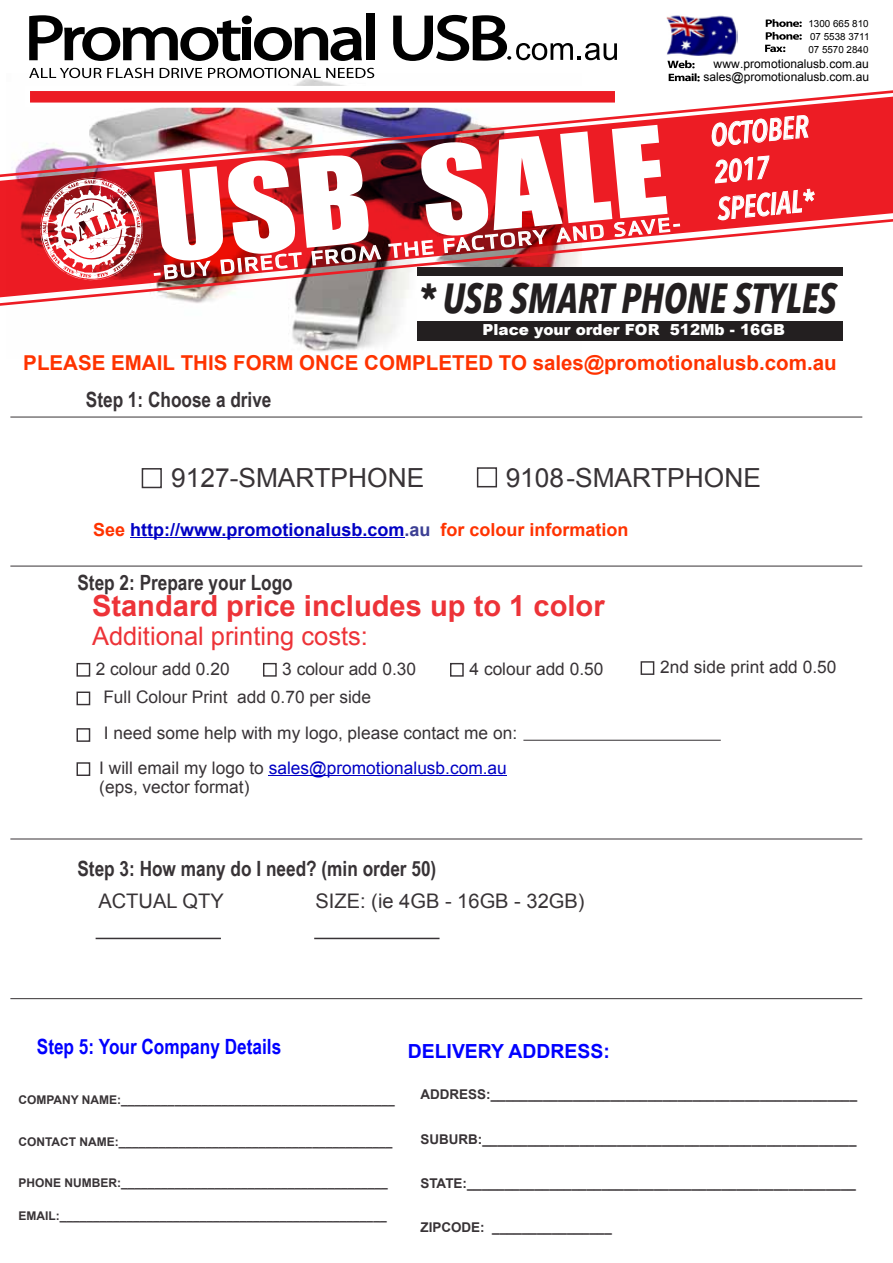
<style>
.page{position:relative;width:893px;height:1263px;background:#fff}
.page>*{position:absolute;margin:0;border:0;box-sizing:border-box;transform-origin:0 0}
.t1{font:italic 700 condensed 41.7px "Avenir Next LT Pro";color:#231f20;scale:.91 1}
.t2{font:italic 600 condensed 30.75px/36.9px "Avenir Next LT Pro";color:#fff;scale:.91 1}
.t3{font:700 29.1px "Arial";color:#ed3338}
.t4{font:26.4px "Arial";color:#383336}
.t5{font:25.5px "Arial";color:#ed3338}
.t6{font:700 21px "Arial Narrow";color:#383336}
.t7{font:700 21px "Arial Narrow";color:#00f}
.t8{font:700 20.55px "Arial";color:#f30}
.t9{font:20.1px "Arial";color:#383336}
.t10{font:700 19.35px "Arial";color:#00f}
.t11{font:18.3px "Sommet";color:#fff;scale:1.25 1}
.t12{font:700 18px "Arial";color:#0000c4}
.t13{font:17.4px/19.4px "Arial";color:#383336}
.t14{font:900 15.3px "Arial";color:#fff}
.t15{font:700 13.5px "Arial";color:#383336}
.t16{font:700 12px "Arial";color:#383336}
.t17{font:12px "Arial";color:#000}
.t18{font:9.75px/12.8px "Arial";color:#000}
.s1{color:#f30}
.s2{color:#3d4094}
.s3{color:#0000c4}
</style>
<div class="page">
<img style="left:73px;top:74px;width:509px;height:278px">
<svg style="left:0;top:177px;width:893px;height:42px;background:#e2222a"></svg>
<svg style="left:0;top:219px;width:893px;height:87px"></svg>
<svg style="left:0;top:90px;width:893px;height:87px"></svg>
<img style="left:40px;top:177px;width:103px;height:104px">
<img style="left:153px;top:125px;width:528px;height:155px">
<svg style="left:25px;top:86px;width:595px;height:22px"></svg>
<svg style="left:667px;top:60px;width:33px;height:22px"></svg>
<svg style="left:765px;top:19px;width:37px;height:33px"></svg>
<svg style="left:29px;top:68px;width:124px;height:10px"></svg>
<svg style="left:160px;top:68px;width:42px;height:10px"></svg>
<svg style="left:208px;top:68px;width:166px;height:10px"></svg>
<svg style="left:393px;top:15px;width:224px;height:46px"></svg>
<svg style="left:29px;top:15px;width:212px;height:46px"></svg>
<div style="left:243px;top:28px;width:8px;height:32px;background:#000"></div>
<div style="left:242px;top:16px;width:10px;height:8px;background:#000;border-radius:50%"></div>
<svg style="left:254px;top:27px;width:108px;height:34px"></svg>
<div style="left:366px;top:13px;width:9px;height:47px;background:#000"></div>
<img style="left:666px;top:15px;width:72px;height:41px">
<hr style="left:130px;top:537px;width:274px;height:1px;background:#0000c4">
<hr style="left:10px;top:566px;width:852px;height:1px;background:#383336">
<hr style="left:96px;top:938px;width:125px;height:1px;background:#383336">
<hr style="left:314px;top:938px;width:126px;height:1px;background:#383336">
<hr style="left:10px;top:417px;width:852px;height:1px;background:#383336">
<hr style="left:10px;top:838px;width:852px;height:1px;background:#383336">
<hr style="left:10px;top:998px;width:852px;height:1px;background:#383336">
<div style="left:142px;top:468px;width:20px;height:20px;border:2px solid #383336"></div>
<div style="left:477px;top:467px;width:20px;height:20px;border:2px solid #383336"></div>
<div style="left:418px;top:274px;width:425px;height:48px;background:#fff"></div>
<div style="left:418px;top:321px;width:425px;height:19px;background:#231f20"></div>
<div style="left:418px;top:267px;width:425px;height:9px;background:#231f20"></div>
<hr style="left:269px;top:775px;width:238px;height:1px;background:#0000c4">
<div style="left:77px;top:663px;width:13px;height:14px;border:1px solid #383336"></div>
<div style="left:263px;top:663px;width:14px;height:14px;border:1px solid #383336"></div>
<div style="left:450px;top:663px;width:14px;height:14px;border:1px solid #383336"></div>
<div style="left:77px;top:691px;width:13px;height:14px;border:1px solid #383336"></div>
<div style="left:641px;top:661px;width:13px;height:14px;border:1px solid #383336"></div>
<hr style="left:523px;top:740px;width:198px;height:1px;background:#383336">
<div style="left:77px;top:728px;width:13px;height:14px;border:1px solid #383336"></div>
<div style="left:77px;top:762px;width:13px;height:14px;border:1px solid #383336"></div>
<svg style="left:712px;top:115px;width:97px;height:31px;background:#f04b51"></svg>
<svg style="left:714px;top:155px;width:101px;height:65px;background:#ef3b42"></svg>
<p class="t18" style="left:808px;top:17px;width:62px">1300 665 810<br>07 5538 3711</p>
<p class="t18" style="left:808px;top:43px;width:62px">07 5570 2840</p>
<p class="t17" style="left:714px;top:56px;width:157px">www.promotionalusb.com.au</p>
<h3 class="t11" style="left:152px;top:261px;width:426px;rotate:-5deg">-BUY DIRECT FROM THE FACTORY AND SAVE-</h3>
<p class="t17" style="left:703px;top:69px;width:167px">sales@promotionalusb.com.au</p>
<h2 class="t2" style="left:709px;top:117px;width:109px;rotate:-5deg">OCTOBER<br>2017<br>SPECIAL*</h2>
<h1 class="t1" style="left:418px;top:273px;width:461px">* USB SMART PHONE STYLES</h1>
<p class="t14" style="left:482px;top:319px;width:304px">Place your order FOR 512Mb - 16GB</p>
<h3 class="t8" style="left:23px;top:349px;width:815px">PLEASE EMAIL THIS FORM ONCE COMPLETED TO sales@promotionalusb.com.au</h3>
<h3 class="t6" style="left:86px;top:383px;width:187px">Step 1: Choose a drive</h3>
<h3 class="t4" style="left:171px;top:461px;width:255px">9127-SMARTPHONE</h3>
<h3 class="t4" style="left:506px;top:461px;width:257px">9108-SMARTPHONE</h3>
<h3 class="t12" style="left:93px;top:517px;width:537px"><span class="s1">See</span> http://www.promotionalusb.com<span class="s2">.au</span> <span class="s1">for colour information</span></h3>
<h3 class="t6" style="left:77px;top:566px;width:217px">Step 2: Prepare your Logo</h3>
<h3 class="t3" style="left:92px;top:586px;width:514px">Standard price includes up to 1 color</h3>
<h3 class="t5" style="left:92px;top:619px;width:277px">Additional printing costs:</h3>
<h3 class="t13" style="left:103px;top:655px;width:314px;line-height:28px;text-indent:179px">3 colour add 0.30<br>Full Colour Print add 0.70 per side</h3>
<h3 class="t13" style="left:470px;top:659px;width:135px">4 colour add 0.50</h3>
<h3 class="t13" style="left:660px;top:658px;width:178px">2nd side print add 0.50</h3>
<h3 class="t13" style="left:104px;top:724px;width:415px">I need some help with my logo, please contact me on:</h3>
<h3 class="t13" style="left:96px;top:659px;width:135px">2 colour add 0.20</h3>
<h3 class="t13" style="left:99px;top:758px;width:409px">I will email my logo to <span class="s3">sales@promotionalusb.com.au </span>(eps, vector format)</h3>
<h3 class="t6" style="left:77px;top:852px;width:360px">Step 3: How many do I need? (min order 50)</h3>
<h3 class="t9" style="left:98px;top:887px;width:127px">ACTUAL QTY</h3>
<h3 class="t9" style="left:315px;top:887px;width:271px">SIZE: (ie 4GB - 16GB - 32GB)</h3>
<h3 class="t7" style="left:37px;top:1030px;width:246px">Step 5: Your Company Details</h3>
<p class="t16" style="left:18px;top:1092px;width:378px">COMPANY NAME:_________________________________________</p>
<p class="t16" style="left:18px;top:1133px;width:375px">CONTACT NAME:_________________________________________</p>
<p class="t16" style="left:18px;top:1175px;width:371px">PHONE NUMBER:________________________________________</p>
<p class="t16" style="left:18px;top:1208px;width:370px">EMAIL:_________________________________________________</p>
<h3 class="t10" style="left:408px;top:1038px;width:204px">DELIVERY ADDRESS:</h3>
<p class="t15" style="left:420px;top:1085px;width:438px">ADDRESS:_________________________________________________</p>
<p class="t15" style="left:420px;top:1130px;width:438px">SUBURB:__________________________________________________</p>
<p class="t15" style="left:420px;top:1174px;width:437px">STATE:____________________________________________________</p>
<p class="t15" style="left:420px;top:1218px;width:193px">ZIPCODE: ________________</p>
</div>
